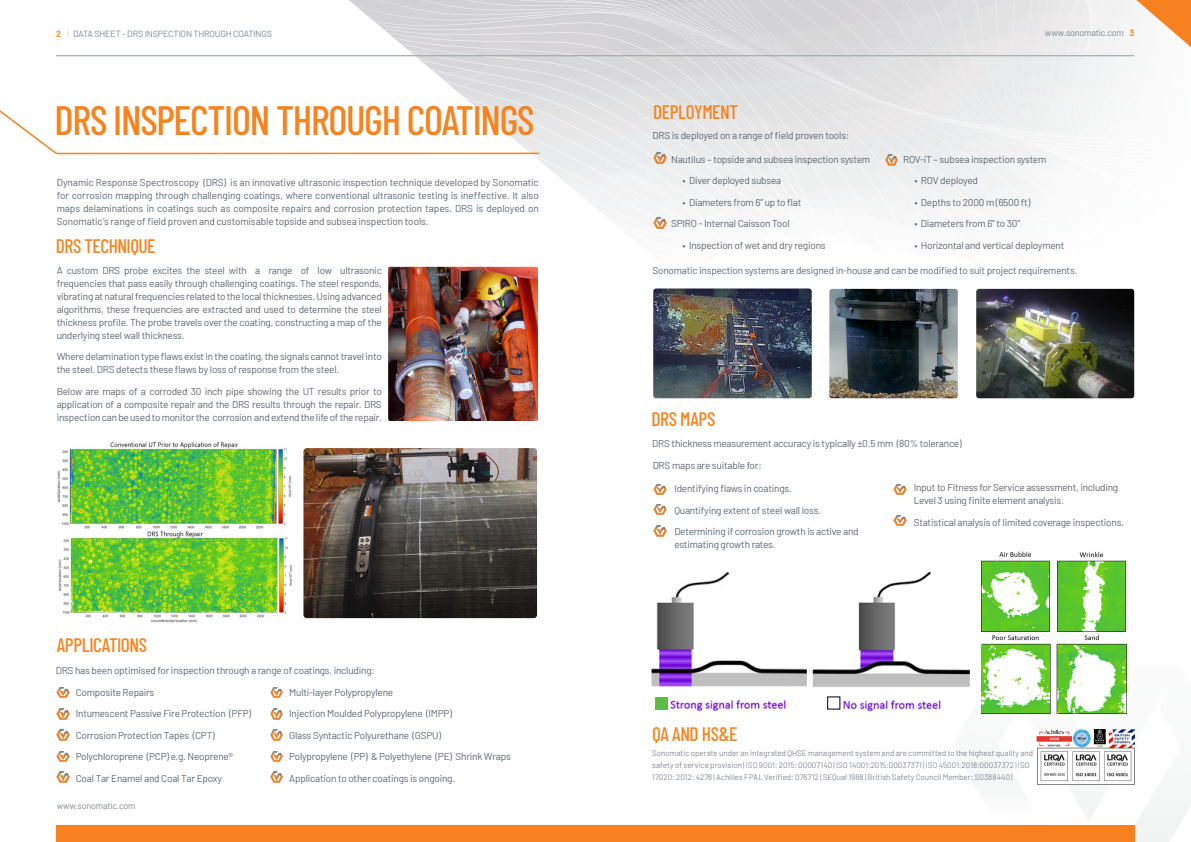
<style>
.page{position:relative;width:1191px;height:842px;background:#fff}
.page>*{position:absolute;margin:0;border:0;box-sizing:border-box;transform-origin:0 0}
.HEADING{font:500 41px "Barlow Condensed";letter-spacing:-.03em;color:#f58420}
.SUBHEADING___1{font:500 19.5px "Barlow Condensed";letter-spacing:-.025em;color:#f58420}
.INTRO_TEXT{font:10px/13px "Barlow";letter-spacing:-.02em;color:#5b6870;text-align:justify}
.t1{font:9px "Barlow";letter-spacing:-.02em;color:#7c888f}
.BODY_BOLD{font:300 8px/12px "Barlow";letter-spacing:.005em;color:#5b6870}
.s1{font-weight:600;color:#f58120}
.s2{color:#fcc89b}
</style>
<div class="page">
<img style="left:348px;top:0;width:787px;height:619px">
<svg style="left:969px;top:634px;width:222px;height:208px"></svg>
<svg style="left:1126px;top:0;width:65px;height:55px"></svg>
<hr style="left:56px;top:55px;width:1078px;height:1px;background:#a2abad">
<svg style="left:0;top:101px;width:541px;height:54px"></svg>
<svg style="left:57px;top:709px;width:13px;height:10px"></svg>
<svg style="left:57px;top:687px;width:13px;height:10px"></svg>
<svg style="left:57px;top:730px;width:13px;height:10px"></svg>
<svg style="left:271px;top:687px;width:12px;height:10px"></svg>
<svg style="left:271px;top:709px;width:12px;height:10px"></svg>
<svg style="left:271px;top:730px;width:12px;height:10px"></svg>
<img style="left:388px;top:267px;width:150px;height:154px">
<img style="left:57px;top:442px;width:235px;height:87px">
<img style="left:653px;top:288px;width:158px;height:110px">
<img style="left:829px;top:289px;width:128px;height:109px">
<img style="left:976px;top:289px;width:158px;height:109px">
<img style="left:58px;top:530px;width:234px;height:93px">
<svg style="left:57px;top:751px;width:1077px;height:91px"></svg>
<img style="left:303px;top:448px;width:234px;height:170px">
<svg style="left:654px;top:153px;width:13px;height:10px"></svg>
<svg style="left:654px;top:218px;width:13px;height:10px"></svg>
<svg style="left:885px;top:155px;width:13px;height:10px"></svg>
<svg style="left:654px;top:484px;width:13px;height:10px"></svg>
<svg style="left:654px;top:504px;width:13px;height:11px"></svg>
<svg style="left:654px;top:526px;width:13px;height:10px"></svg>
<svg style="left:894px;top:484px;width:13px;height:10px"></svg>
<svg style="left:894px;top:515px;width:13px;height:10px"></svg>
<img style="left:651px;top:571px;width:156px;height:140px">
<img style="left:981px;top:552px;width:145px;height:80px">
<img style="left:981px;top:635px;width:145px;height:78px">
<img style="left:810px;top:571px;width:159px;height:141px">
<div style="left:656px;top:697px;width:12px;height:12px;background:#5dbb46"></div>
<div style="left:827px;top:697px;width:13px;height:12px;background:#fff;border:1px solid #000"></div>
<img style="left:1036px;top:729px;width:98px;height:56px">
<p class="t1" style="left:56px;top:27px;width:217px"><span class="s1">2</span> <span class="s2">|</span> DATA SHEET - DRS INSPECTION THROUGH COATINGS</p>
<p class="t1" style="left:1044px;top:27px;width:91px">www.sonomatic.com <span class="s1">3</span></p>
<p class="HEADING" style="left:54px;top:91px;width:482px">DRS INSPECTION THROUGH COATINGS</p>
<p class="INTRO_TEXT" style="left:57px;top:175px;width:483px">Dynamic Response Spectroscopy (DRS) is an innovative ultrasonic inspection technique developed by Sonomatic for corrosion mapping through challenging coatings, where conventional ultrasonic testing is ineffective. It also maps delaminations in coatings such as composite repairs and corrosion protection tapes. DRS is deployed on Sonomatic’s range of field proven and customisable topside and subsea inspection tools.</p>
<p class="SUBHEADING___1" style="left:56px;top:232px;width:101px">DRS TECHNIQUE</p>
<p class="INTRO_TEXT" style="left:57px;top:263px;width:327px">A custom DRS probe excites the steel with a range of low ultrasonic frequencies that pass easily through challenging coatings. The steel responds, vibrating at natural frequencies related to the local thicknesses. Using advanced algorithms, these frequencies are extracted and used to determine the steel thickness profile. The probe travels over the coating, constructing a map of the underlying steel wall thickness.</p>
<p class="INTRO_TEXT" style="left:57px;top:349px;width:327px">Where delamination type flaws exist in the coating, the signals cannot travel into the steel. DRS detects these flaws by loss of response from the steel.</p>
<p class="INTRO_TEXT" style="left:57px;top:384px;width:327px">Below are maps of a corroded 30 inch pipe showing the UT results prior to application of a composite repair and the DRS results through the repair. DRS inspection can be used to monitor the corrosion and extend the life of the repair.</p>
<p class="SUBHEADING___1" style="left:57px;top:631px;width:92px">APPLICATIONS</p>
<p class="INTRO_TEXT" style="left:56px;top:663px;width:321px">DRS has been optimised for inspection through a range of coatings, including:</p>
<p class="INTRO_TEXT" style="left:76px;top:685px;width:80px">Composite Repairs</p>
<p class="INTRO_TEXT" style="left:76px;top:706px;width:177px">Intumescent Passive Fire Protection (PFP)</p>
<p class="INTRO_TEXT" style="left:76px;top:728px;width:140px">Corrosion Protection Tapes (CPT)</p>
<p class="INTRO_TEXT" style="left:76px;top:749px;width:159px">Polychloroprene (PCP) e.g. Neoprene®</p>
<p class="INTRO_TEXT" style="left:76px;top:771px;width:148px">Coal Tar Enamel and Coal Tar Epoxy</p>
<p class="t1" style="left:57px;top:799px;width:80px">www.sonomatic.com</p>
<p class="INTRO_TEXT" style="left:289px;top:685px;width:105px">Multi-layer Polypropylene</p>
<p class="INTRO_TEXT" style="left:289px;top:706px;width:164px">Injection Moulded Polypropylene (IMPP)</p>
<p class="INTRO_TEXT" style="left:289px;top:728px;width:153px">Glass Syntactic Polyurethane (GSPU)</p>
<p class="INTRO_TEXT" style="left:289px;top:749px;width:223px">Polypropylene (PP) &amp; Polyethylene (PE) Shrink Wraps</p>
<p class="INTRO_TEXT" style="left:289px;top:771px;width:167px">Application to other coatings is ongoing.</p>
<p class="SUBHEADING___1" style="left:653px;top:98px;width:86px">DEPLOYMENT</p>
<p class="INTRO_TEXT" style="left:671px;top:152px;width:200px">Nautilus – topside and subsea inspection system</p>
<p class="INTRO_TEXT" style="left:682px;top:173px;width:100px">• Diver deployed subsea</p>
<p class="INTRO_TEXT" style="left:682px;top:195px;width:120px">• Diameters from 6” up to flat</p>
<p class="INTRO_TEXT" style="left:671px;top:216px;width:120px">SPIRO - Internal Caisson Tool</p>
<p class="INTRO_TEXT" style="left:682px;top:238px;width:145px">• Inspection of wet and dry regions</p>
<p class="INTRO_TEXT" style="left:652px;top:129px;width:198px">DRS is deployed on a range of field proven tools:</p>
<p class="INTRO_TEXT" style="left:903px;top:152px;width:145px">ROV-iT – subsea inspection system</p>
<p class="INTRO_TEXT" style="left:914px;top:173px;width:65px">• ROV deployed</p>
<p class="INTRO_TEXT" style="left:914px;top:195px;width:117px">• Depths to 2000 m (6500 ft)</p>
<p class="INTRO_TEXT" style="left:914px;top:216px;width:107px">• Diameters from 6” to 30”</p>
<p class="INTRO_TEXT" style="left:914px;top:238px;width:151px">• Horizontal and vertical deployment</p>
<p class="INTRO_TEXT" style="left:652px;top:263px;width:426px">Sonomatic inspection systems are designed in-house and can be modified to suit project requirements.</p>
<p class="SUBHEADING___1" style="left:651px;top:405px;width:66px">DRS MAPS</p>
<p class="INTRO_TEXT" style="left:652px;top:436px;width:311px">DRS thickness measurement accuracy is typically ±0.5 mm (80% tolerance)</p>
<p class="INTRO_TEXT" style="left:652px;top:459px;width:111px">DRS maps are suitable for:</p>
<p class="INTRO_TEXT" style="left:913px;top:480px;width:206px">Input to Fitness for Service assessment, including<br>Level 3 using finite element analysis.</p>
<p class="INTRO_TEXT" style="left:913px;top:515px;width:212px">Statistical analysis of limited coverage inspections.</p>
<p class="INTRO_TEXT" style="left:674px;top:481px;width:119px">Identifying flaws in coatings.</p>
<p class="INTRO_TEXT" style="left:674px;top:503px;width:148px">Quantifying extent of steel wall loss.</p>
<p class="INTRO_TEXT" style="left:674px;top:524px;width:186px">Determining if corrosion growth is active and estimating growth rates.</p>
<p class="SUBHEADING___1" style="left:652px;top:720px;width:87px">QA AND HS&amp;E</p>
<p class="BODY_BOLD" style="left:652px;top:747px;width:382px">Sonomatic operate under an integrated QHSE management system and are committed to the highest quality and safety of service provision | ISO 9001: 2015: 00007140 | ISO 14001:2015:00037371 | ISO 45001:2018:00037372 | ISO<br>17020: 2012: 4276 | Achilles FPAL Verified: 076712 | SEQual 1988 | British Safety Council Member: S0388440 |</p>
</div>
